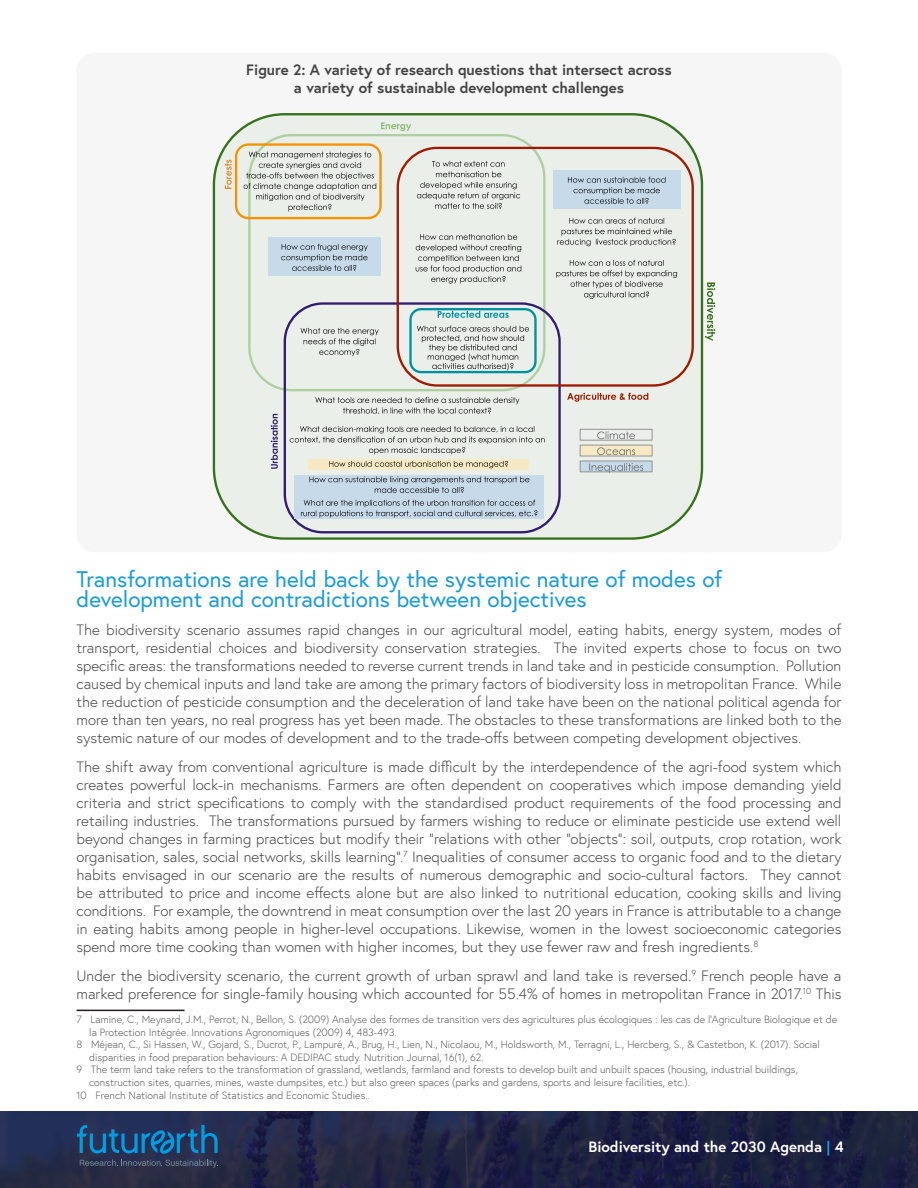
<style>
.page{position:relative;width:918px;height:1188px;background:#fff}
.page>*{position:absolute;margin:0;border:0;box-sizing:border-box;transform-origin:0 0}
.t1{font:22.5px/19.5px "Europa";color:#1d9cd8}
.Body{font:300 15px/18px "Europa";color:#434343;text-align:justify}
.Body-2{font:700 15px/18px "Europa";color:#434343;text-align:center}
.t2{font:700 15px "Europa";color:#fff}
.t3{font:300 10.5px/12.6px "Europa";color:#565656}
.s1{color:#1d9cd8}
</style>
<div class="page">
<svg style="left:0;top:1112px;width:918px;height:76px;background:#202443"></svg>
<svg style="left:77px;top:1125px;width:141px;height:43px;background:#234971"></svg>
<div style="left:77px;top:53px;width:764px;height:499px;background:#f6f6f6;border-radius:18px"></div>
<svg style="left:212px;top:113px;width:492px;height:427px"></svg>
<svg style="left:247px;top:133px;width:300px;height:259px"></svg>
<svg style="left:282px;top:301px;width:280px;height:234px"></svg>
<svg style="left:395px;top:146px;width:300px;height:242px"></svg>
<svg style="left:301px;top:328px;width:78px;height:28px"></svg>
<div style="left:268px;top:237px;width:113px;height:39px;background:#c7daea"></div>
<svg style="left:281px;top:244px;width:87px;height:27px"></svg>
<svg style="left:417px;top:161px;width:103px;height:48px"></svg>
<svg style="left:416px;top:234px;width:105px;height:49px"></svg>
<svg style="left:557px;top:218px;width:119px;height:28px"></svg>
<svg style="left:556px;top:260px;width:121px;height:39px"></svg>
<div style="left:553px;top:170px;width:127px;height:39px;background:#c7daea"></div>
<svg style="left:568px;top:177px;width:98px;height:27px"></svg>
<svg style="left:290px;top:426px;width:255px;height:28px"></svg>
<svg style="left:271px;top:414px;width:7px;height:55px"></svg>
<svg style="left:567px;top:393px;width:81px;height:9px"></svg>
<svg style="left:225px;top:142px;width:158px;height:78px"></svg>
<svg style="left:705px;top:282px;width:10px;height:59px"></svg>
<div style="left:295px;top:475px;width:249px;height:43px;background:#c7daea"></div>
<svg style="left:309px;top:476px;width:220px;height:17px"></svg>
<svg style="left:301px;top:500px;width:236px;height:18px"></svg>
<div style="left:309px;top:459px;width:220px;height:11px;background:#f6e9c4"></div>
<svg style="left:329px;top:461px;width:179px;height:7px"></svg>
<svg style="left:315px;top:397px;width:204px;height:17px"></svg>
<div style="left:580px;top:429px;width:72px;height:11px;border:1px solid #999"></div>
<svg style="left:597px;top:431px;width:38px;height:8px"></svg>
<div style="left:580px;top:445px;width:72px;height:11px;background:#f6e9c4"></div>
<div style="left:580px;top:445px;width:72px;height:11px;border:1px solid #999"></div>
<svg style="left:597px;top:447px;width:38px;height:8px"></svg>
<div style="left:580px;top:461px;width:72px;height:11px;background:#c7daea"></div>
<div style="left:580px;top:461px;width:72px;height:11px;border:1px solid #999"></div>
<svg style="left:589px;top:463px;width:54px;height:10px"></svg>
<svg style="left:381px;top:122px;width:30px;height:9px"></svg>
<hr style="left:77px;top:1010px;width:108px;height:1px;background:#231f20">
<p class="Body-2" style="left:246px;top:60px;width:427px">Figure 2: A variety of research questions that intersect across a variety of sustainable development challenges</p>
<h2 class="t1" style="left:77px;top:569px;width:647px">Transformations are held back by the systemic nature of modes of development and contradictions between objectives</h2>
<p class="Body" style="left:77px;top:621px;width:767px">The biodiversity scenario assumes rapid changes in our agricultural model, eating habits, energy system, modes of transport, residential choices and biodiversity conservation strategies. The invited experts chose to focus on two specific areas: the transformations needed to reverse current trends in land take and in pesticide consumption. Pollution caused by chemical inputs and land take are among the primary factors of biodiversity loss in metropolitan France. While the reduction of pesticide consumption and the deceleration of land take have been on the national political agenda for more than ten years, no real progress has yet been made. The obstacles to these transformations are linked both to the systemic nature of our modes of development and to the trade-offs between competing development objectives.</p>
<p class="Body" style="left:77px;top:758px;width:766px">The shift away from conventional agriculture is made difficult by the interdependence of the agri-food system which creates powerful lock-in mechanisms. Farmers are often dependent on cooperatives which impose demanding yield criteria and strict specifications to comply with the standardised product requirements of the food processing and retailing industries. The transformations pursued by farmers wishing to reduce or eliminate pesticide use extend well beyond changes in farming practices but modify their “relations with other “objects”: soil, outputs, crop rotation, work organisation, sales, social networks, skills learning”.<sup>7</sup> Inequalities of consumer access to organic food and to the dietary habits envisaged in our scenario are the results of numerous demographic and socio-cultural factors. They cannot be attributed to price and income effects alone but are also linked to nutritional education, cooking skills and living conditions. For example, the downtrend in meat consumption over the last 20 years in France is attributable to a change in eating habits among people in higher-level occupations. Likewise, women in the lowest socioeconomic categories spend more time cooking than women with higher incomes, but they use fewer raw and fresh ingredients.<sup>8</sup></p>
<p class="Body" style="left:77px;top:966px;width:766px">Under the biodiversity scenario, the current growth of urban sprawl and land take is reversed.<sup>9</sup> French people have a marked preference for single-family housing which accounted for 55.4% of homes in metropolitan France in 2017.<sup>10</sup> This</p>
<p class="t3" style="left:89px;top:1013px;width:749px;text-indent:-13px">7 Lamine, C., Meynard, J.M., Perrot, N., Bellon, S. (2009) Analyse des formes de transition vers des agricultures plus écologiques : les cas de l’Agriculture Biologique et de la Protection Intégrée. Innovations Agronomiques (2009) 4, 483-493.</p>
<p class="t3" style="left:89px;top:1038px;width:732px;text-indent:-13px">8 Méjean, C., Si Hassen, W., Gojard, S., Ducrot, P., Lampuré, A., Brug, H., Lien, N., Nicolaou, M., Holdsworth, M., Terragni, L., Hercberg, S., &amp; Castetbon, K. (2017). Social disparities in food preparation behaviours: A DEDIPAC study. Nutrition Journal, 16(1), 62.</p>
<p class="t3" style="left:89px;top:1063px;width:710px;text-indent:-13px">9 The term land take refers to the transformation of grassland, wetlands, farmland and forests to develop built and unbuilt spaces (housing, industrial buildings, construction sites, quarries, mines, waste dumpsites, etc.) but also green spaces (parks and gardens, sports and leisure facilities, etc.).</p>
<p class="t3" style="left:77px;top:1088px;width:295px">10 French National Institute of Statistics and Economic Studies..</p>
<p class="t2" style="left:588px;top:1137px;width:257px">Biodiversity and the 2030 Agenda <span class="s1">|</span> 4</p>
</div>
